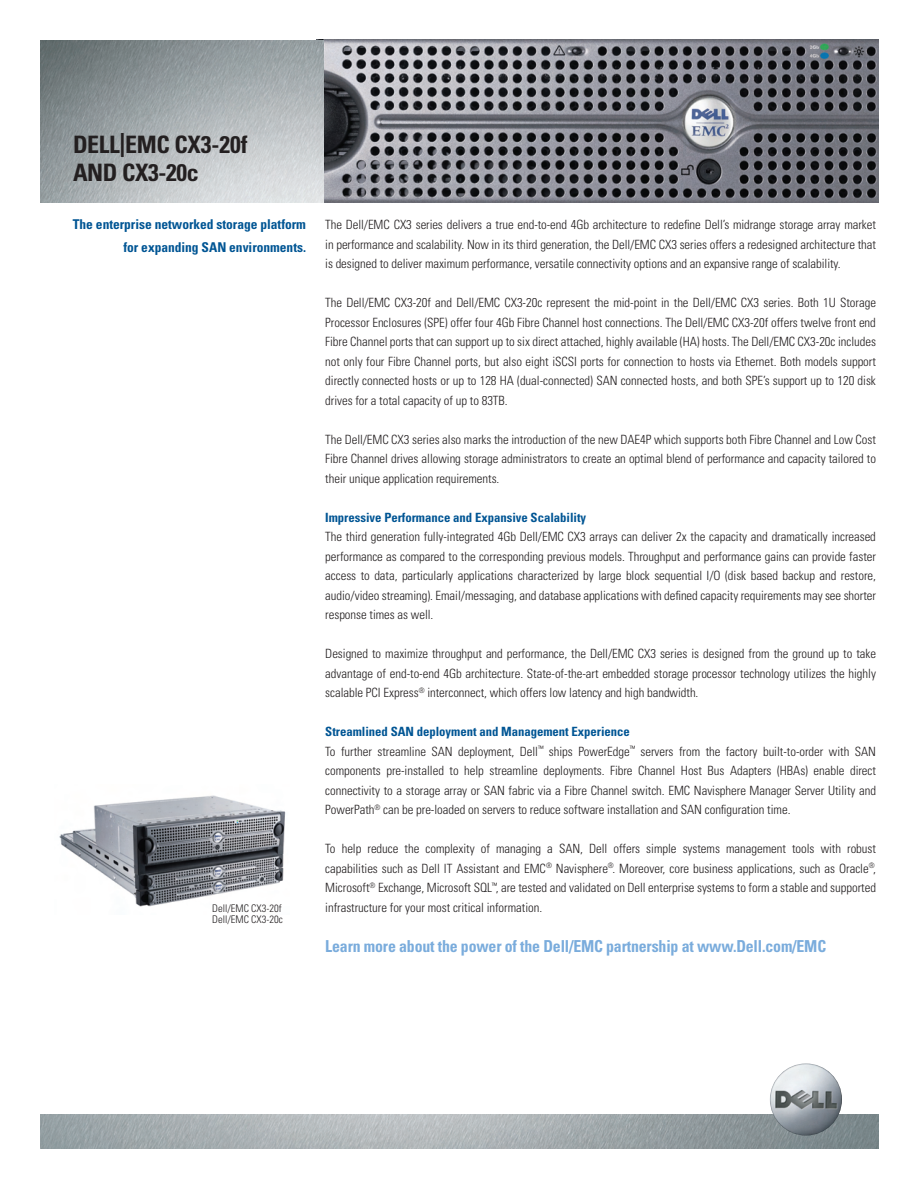
<style>
.page{position:relative;width:918px;height:1188px;background:#fff}
.page>*{position:absolute;margin:0;border:0;box-sizing:border-box;transform-origin:0 0}
.t1{font:700 condensed 24px/28.5px "Univers LT Std";letter-spacing:-.015em;color:#231f20}
.t2{font:700 condensed 16.5px "Univers";letter-spacing:-.01em;color:#7aacdc;scale:.96 1}
.t3{font:700 condensed 13.5px/22.5px "Univers LT Std";letter-spacing:-.005em;color:#005594;text-align:right}
.t4{font:300 condensed 12.75px/19.5px "Univers LT Std";letter-spacing:-.005em;color:#231f20;text-align:justify}
.t5{font:700 condensed 12.75px "Univers LT Std";letter-spacing:-.005em;color:#005594}
.t6{font:300 condensed 10.5px "Univers LT Std";color:#231f20}
</style>
<div class="page">
<img style="left:324px;top:40px;width:554px;height:162px">
<img style="left:40px;top:40px;width:284px;height:162px">
<img style="left:40px;top:1114px;width:838px;height:34px">
<img style="left:770px;top:1063px;width:72px;height:73px;border-radius:36px">
<img style="left:59px;top:795px;width:227px;height:112px">
<p class="t1" style="left:73px;top:130px;width:176px">Dell|EMC CX3-20f and cx3-20c</p>
<p class="t3" style="left:73px;top:213px;width:235px">The enterprise networked storage platform for expanding SAN environments.</p>
<p class="t6" style="left:212px;top:902px;width:71px">Dell/EMC CX3-20f</p>
<p class="t6" style="left:212px;top:913px;width:72px">Dell/EMC CX3-20c</p>
<p class="t4" style="left:325px;top:215px;width:552px">The Dell/EMC CX3 series delivers a true end-to-end 4Gb architecture to redefine Dell’s midrange storage array market in performance and scalability. Now in its third generation, the Dell/EMC CX3 series offers a redesigned architecture that is designed to deliver maximum performance, versatile connectivity options and an expansive range of scalability.</p>
<p class="t4" style="left:325px;top:293px;width:552px">The Dell/EMC CX3-20f and Dell/EMC CX3-20c represent the mid-point in the Dell/EMC CX3 series. Both 1U Storage Processor Enclosures (SPE) offer four 4Gb Fibre Channel host connections. The Dell/EMC CX3-20f offers twelve front end Fibre Channel ports that can support up to six direct attached, highly available (HA) hosts. The Dell/EMC CX3-20c includes not only four Fibre Channel ports, but also eight iSCSI ports for connection to hosts via Ethernet. Both models support directly connected hosts or up to 128 HA (dual-connected) SAN connected hosts, and both SPE’s support up to 120 disk drives for a total capacity of up to 83TB.</p>
<p class="t4" style="left:325px;top:429px;width:552px">The Dell/EMC CX3 series also marks the introduction of the new DAE4P which supports both Fibre Channel and Low Cost Fibre Channel drives allowing storage administrators to create an optimal blend of performance and capacity tailored to their unique application requirements.</p>
<p class="t5" style="left:325px;top:509px;width:262px">Impressive Performance and Expansive Scalability</p>
<p class="t4" style="left:325px;top:527px;width:552px">The third generation fully-integrated 4Gb Dell/EMC CX3 arrays can deliver 2x the capacity and dramatically increased performance as compared to the corresponding previous models. Throughput and performance gains can provide faster access to data, particularly applications characterized by large block sequential I/O (disk based backup and restore, audio/video streaming). Email/messaging, and database applications with defined capacity requirements may see shorter response times as well.</p>
<p class="t4" style="left:325px;top:644px;width:552px">Designed to maximize throughput and performance, the Dell/EMC CX3 series is designed from the ground up to take advantage of end-to-end 4Gb architecture. State-of-the-art embedded storage processor technology utilizes the highly scalable PCI Express<sup>®</sup> interconnect, which offers low latency and high bandwidth.</p>
<p class="t5" style="left:325px;top:724px;width:306px">Streamlined SAN deployment and Management Experience</p>
<p class="t4" style="left:325px;top:741px;width:552px">To further streamline SAN deployment, Dell<sup>™</sup> ships PowerEdge<sup>™</sup> servers from the factory built-to-order with SAN components pre-installed to help streamline deployments. Fibre Channel Host Bus Adapters (HBAs) enable direct connectivity to a storage array or SAN fabric via a Fibre Channel switch. EMC Navisphere Manager Server Utility and PowerPath<sup>®</sup> can be pre-loaded on servers to reduce software installation and SAN configuration time.</p>
<p class="t4" style="left:325px;top:839px;width:552px">To help reduce the complexity of managing a SAN, Dell offers simple systems management tools with robust capabilities such as Dell IT Assistant and EMC<sup>®</sup> Navisphere<sup>®</sup>. Moreover, core business applications, such as Oracle<sup>®</sup>, Microsoft<sup>®</sup> Exchange, Microsoft SQL<sup>™</sup>, are tested and validated on Dell enterprise systems to form a stable and supported infrastructure for your most critical information.</p>
<p class="t2" style="left:325px;top:936px;width:523px">Learn more about the power of the Dell/EMC partnership at www.Dell.com/EMC</p>
</div>
